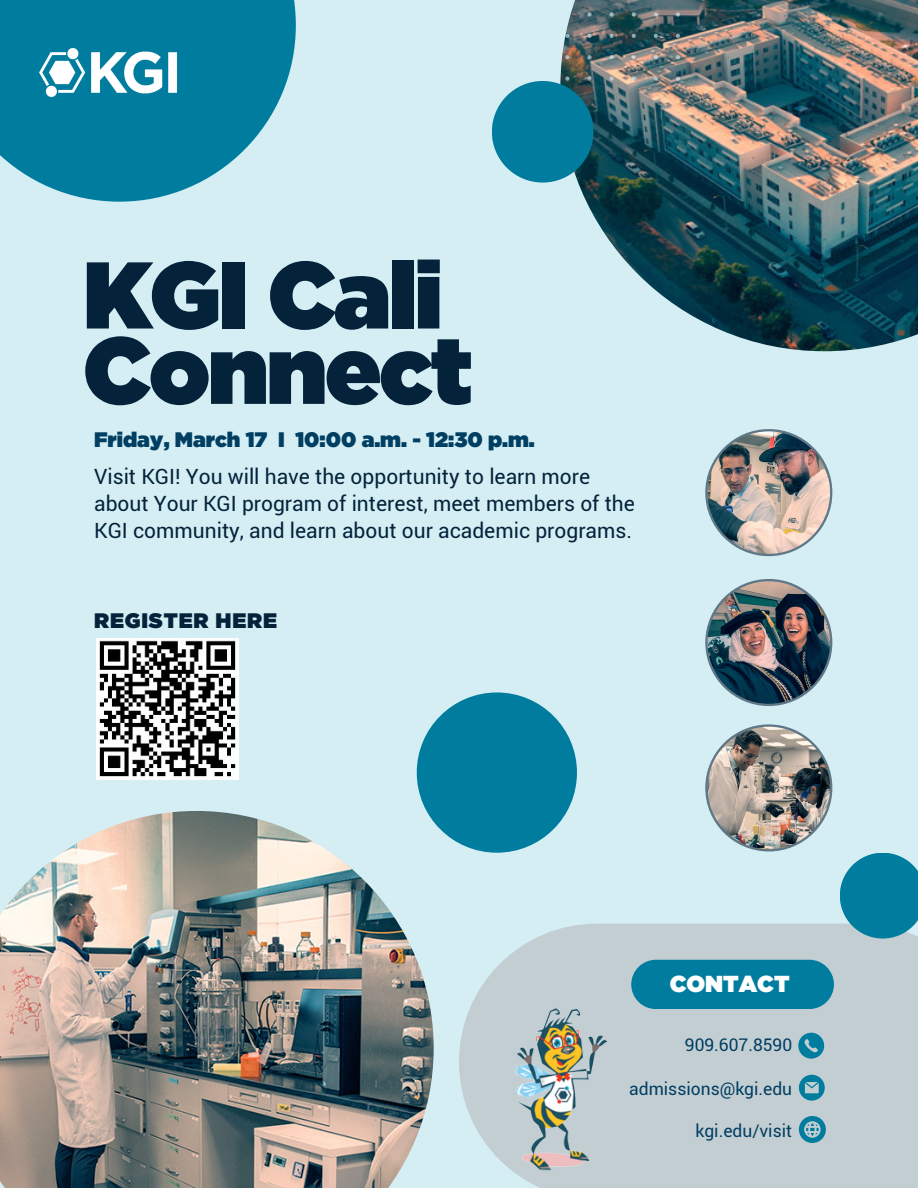
<style>
.page{position:relative;width:918px;height:1188px;background:#d4eef4}
.page>*{position:absolute;margin:0;border:0;box-sizing:border-box;transform-origin:0 0}
.t1{font:900 94.5px/75.3px "Gotham";letter-spacing:-.025em;color:#04233b}
.t2{font:900 23.1px "Gotham";color:#fff}
.t3{font:21px/27px "Roboto";color:#04233b}
.t4{font:900 21px "Gotham";color:#003e62}
.t5{font:900 21px "Gotham";letter-spacing:.04em;color:#04233b}
.t6{font:17.4px "Roboto";color:#003e62}
</style>
<div class="page">
<img style="left:561px;top:0;width:357px;height:351px">
<div style="left:417px;top:692px;width:160px;height:161px;background:#007d9e;border-radius:50%"></div>
<img style="left:0;top:811px;width:434px;height:377px">
<svg style="left:0;top:145px;width:249px;height:57px;fill:#007d9e"></svg>
<img style="left:705px;top:724px;width:127px;height:127px">
<img style="left:705px;top:579px;width:127px;height:127px">
<img style="left:705px;top:429px;width:127px;height:127px">
<img style="left:560px;top:0;width:120px;height:81px">
<svg style="left:459px;top:924px;width:459px;height:264px;background:#c4d0d5"></svg>
<svg style="left:840px;top:853px;width:78px;height:86px;background:#248eaa"></svg>
<svg style="left:798px;top:1033px;width:26px;height:26px"></svg>
<svg style="left:799px;top:1075px;width:26px;height:26px"></svg>
<svg style="left:799px;top:1116px;width:27px;height:27px"></svg>
<div style="left:631px;top:960px;width:202px;height:49px;background:#007d9e;border-radius:25px"></div>
<div style="left:492px;top:81px;width:101px;height:102px;background:#007d9e;border-radius:50%"></div>
<img style="left:96px;top:638px;width:142px;height:142px">
<img style="left:507px;top:1002px;width:108px;height:174px">
<img style="left:0;top:0;width:296px;height:145px">
<h1 class="t1" style="left:83px;top:257px;width:391px">KGI Cali<br>Connect</h1>
<p class="t4" style="left:94px;top:427px;width:442px">Friday, March 17 I 10:00 a.m. - 12:30 p.m.</p>
<p class="t3" style="left:94px;top:462px;width:542px">Visit KGI! You will have the opportunity to learn more about Your KGI program of interest, meet members of the<br>KGI community, and learn about our academic programs.</p>
<p class="t5" style="left:94px;top:608px;width:184px">REGISTER HERE</p>
<p class="t2" style="left:670px;top:970px;width:121px">CONTACT</p>
<p class="t6" style="left:685px;top:1033px;width:109px">909.607.8590</p>
<p class="t6" style="left:629px;top:1077px;width:164px">admissions@kgi.edu</p>
<p class="t6" style="left:695px;top:1118px;width:98px">kgi.edu/visit</p>
</div>
